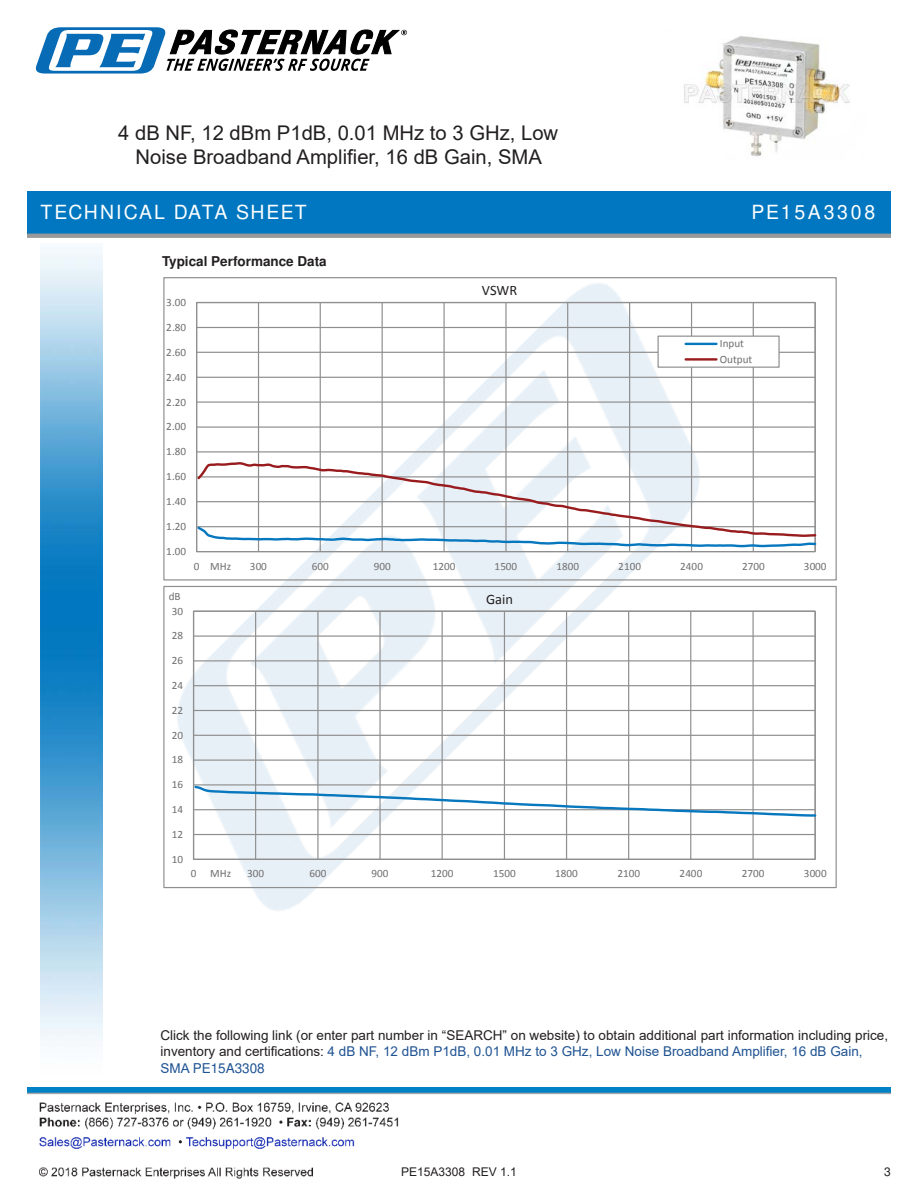
<style>
.page{position:relative;width:918px;height:1188px;background:#fff}
.page>*{position:absolute;margin:0;border:0;box-sizing:border-box;transform-origin:0 0}
.t1{font:20.25px/24.3px "Arial";color:#221f1f;text-align:center}
.t2{font:900 19.5px "Arial";letter-spacing:.055em;color:#fff}
.t3{font:900 19.5px "Arial";letter-spacing:.14em;color:#fff}
.t4{font:14.4px "Calibri";color:#221f1f}
.t5{font:13.5px/16.2px "Arial";color:#221f1f}
.t6{font:700 13.5px "Arial";color:#221f1f}
.t7{font:12px "Arial";color:#221f1f}
.t8{font:11.1px/15.5px "Calibri";letter-spacing:.01em;color:#6f6d6d}
.s1{color:#1f5392}
</style>
<div class="page">
<img style="left:39px;top:1102px;width:360px;height:77px">
<img style="left:40px;top:246px;width:62px;height:795px">
<img style="left:95px;top:246px;width:726px;height:724px">
<img style="left:27px;top:1088px;width:864px;height:7px">
<img style="left:27px;top:191px;width:864px;height:47px">
<svg style="left:35px;top:27px;width:372px;height:47px"></svg>
<hr style="left:197px;top:451px;width:618px;height:1px;background:#908f8f">
<hr style="left:197px;top:426px;width:618px;height:2px;background:#908f8f">
<hr style="left:197px;top:401px;width:618px;height:2px;background:#908f8f">
<hr style="left:197px;top:377px;width:618px;height:1px;background:#908f8f">
<hr style="left:197px;top:352px;width:618px;height:1px;background:#908f8f">
<hr style="left:197px;top:327px;width:618px;height:1px;background:#908f8f">
<hr style="left:258px;top:303px;width:1px;height:249px;background:#908f8f">
<hr style="left:320px;top:303px;width:1px;height:249px;background:#908f8f">
<hr style="left:382px;top:303px;width:1px;height:249px;background:#908f8f">
<hr style="left:443px;top:303px;width:2px;height:249px;background:#908f8f">
<hr style="left:505px;top:303px;width:2px;height:249px;background:#908f8f">
<hr style="left:567px;top:303px;width:1px;height:249px;background:#908f8f">
<hr style="left:629px;top:303px;width:1px;height:249px;background:#908f8f">
<hr style="left:691px;top:303px;width:1px;height:249px;background:#908f8f">
<hr style="left:753px;top:303px;width:1px;height:249px;background:#908f8f">
<hr style="left:196px;top:303px;width:1px;height:249px;background:#908f8f">
<svg style="left:197px;top:538px;width:619px;height:11px"></svg>
<svg style="left:197px;top:461px;width:619px;height:77px"></svg>
<div style="left:205px;top:556px;width:31px;height:19px;background:#fff"></div>
<div style="left:658px;top:336px;width:121px;height:31px;background:#fff"></div>
<div style="left:658px;top:336px;width:122px;height:32px;border:1px solid #908f8f"></div>
<hr style="left:686px;top:343px;width:30px;height:2px;background:#0777be">
<hr style="left:686px;top:358px;width:30px;height:3px;background:#981b1e">
<hr style="left:194px;top:834px;width:621px;height:1px;background:#908f8f">
<hr style="left:194px;top:760px;width:621px;height:1px;background:#908f8f">
<hr style="left:194px;top:735px;width:621px;height:1px;background:#908f8f">
<hr style="left:194px;top:710px;width:621px;height:1px;background:#908f8f">
<hr style="left:194px;top:685px;width:621px;height:1px;background:#908f8f">
<hr style="left:194px;top:660px;width:621px;height:1px;background:#908f8f">
<hr style="left:194px;top:635px;width:621px;height:2px;background:#908f8f">
<hr style="left:255px;top:611px;width:1px;height:248px;background:#908f8f">
<hr style="left:317px;top:611px;width:2px;height:248px;background:#908f8f">
<hr style="left:379px;top:611px;width:2px;height:248px;background:#908f8f">
<hr style="left:442px;top:611px;width:1px;height:248px;background:#908f8f">
<hr style="left:504px;top:611px;width:1px;height:248px;background:#908f8f">
<hr style="left:566px;top:611px;width:1px;height:248px;background:#908f8f">
<hr style="left:628px;top:611px;width:1px;height:248px;background:#908f8f">
<hr style="left:690px;top:611px;width:1px;height:248px;background:#908f8f">
<hr style="left:752px;top:611px;width:2px;height:248px;background:#908f8f">
<div style="left:193px;top:611px;width:623px;height:249px;border:1px solid #908f8f"></div>
<hr style="left:193px;top:611px;width:1px;height:248px;background:#908f8f">
<svg style="left:194px;top:784px;width:622px;height:34px"></svg>
<img style="left:684px;top:36px;width:166px;height:121px">
<h1 class="t1" style="left:118px;top:120px;width:442px">4 dB NF, 12 dBm P1dB, 0.01 MHz to 3 GHz, Low<br>Noise Broadband Ampli昀椀er, 16 dB Gain, SMA</h1>
<h2 class="t2" style="left:40px;top:201px;width:268px">TECHNICAL DATA SHEET</h2>
<p class="t6" style="left:162px;top:256px;width:166px">Typical Performance Data</p>
<p class="t8" style="left:166px;top:295px;width:21px">3.00</p>
<p class="t8" style="left:166px;top:319px;width:21px">2.80</p>
<p class="t8" style="left:166px;top:344px;width:21px">2.60</p>
<p class="t8" style="left:166px;top:369px;width:21px">2.40</p>
<p class="t8" style="left:166px;top:394px;width:21px">2.20</p>
<p class="t8" style="left:166px;top:419px;width:21px">2.00</p>
<p class="t8" style="left:166px;top:444px;width:21px">1.80</p>
<p class="t8" style="left:166px;top:469px;width:21px">1.60</p>
<p class="t8" style="left:166px;top:494px;width:21px">1.40</p>
<p class="t8" style="left:166px;top:519px;width:21px">1.20</p>
<p class="t8" style="left:166px;top:544px;width:21px">1.00</p>
<p class="t4" style="left:482px;top:281px;width:37px">VSWR</p>
<h2 class="t3" style="left:751px;top:201px;width:125px">PE15A3308</h2>
<p class="t8" style="left:720px;top:336px;width:34px">Input<br>Output</p>
<p class="t8" style="left:194px;top:558px;width:39px">0 MHz</p>
<p class="t8" style="left:250px;top:558px;width:18px">300</p>
<p class="t8" style="left:312px;top:558px;width:18px">600</p>
<p class="t8" style="left:374px;top:558px;width:18px">900</p>
<p class="t8" style="left:433px;top:558px;width:24px">1200</p>
<p class="t8" style="left:495px;top:558px;width:24px">1500</p>
<p class="t8" style="left:556px;top:558px;width:24px">1800</p>
<p class="t8" style="left:618px;top:558px;width:24px">2100</p>
<p class="t8" style="left:680px;top:558px;width:24px">2400</p>
<p class="t8" style="left:742px;top:558px;width:24px">2700</p>
<p class="t8" style="left:804px;top:558px;width:24px">3000</p>
<p class="t8" style="left:169px;top:588px;width:13px">dB</p>
<p class="t8" style="left:172px;top:603px;width:13px">30</p>
<p class="t8" style="left:172px;top:628px;width:13px">28</p>
<p class="t8" style="left:172px;top:653px;width:13px">26</p>
<p class="t8" style="left:172px;top:678px;width:13px">24</p>
<p class="t8" style="left:172px;top:702px;width:13px">22</p>
<p class="t8" style="left:172px;top:727px;width:13px">20</p>
<p class="t8" style="left:172px;top:752px;width:13px">18</p>
<p class="t8" style="left:172px;top:777px;width:13px">16</p>
<p class="t8" style="left:172px;top:802px;width:13px">14</p>
<p class="t8" style="left:172px;top:827px;width:13px">12</p>
<p class="t8" style="left:172px;top:851px;width:13px">10</p>
<p class="t4" style="left:486px;top:590px;width:28px">Gain</p>
<p class="t8" style="left:210px;top:866px;width:22px">MHz</p>
<p class="t8" style="left:191px;top:866px;width:7px">0</p>
<p class="t8" style="left:247px;top:866px;width:18px">300</p>
<p class="t8" style="left:309px;top:866px;width:19px">600</p>
<p class="t8" style="left:372px;top:866px;width:18px">900</p>
<p class="t8" style="left:431px;top:866px;width:24px">1200</p>
<p class="t8" style="left:493px;top:866px;width:24px">1500</p>
<p class="t8" style="left:555px;top:866px;width:24px">1800</p>
<p class="t8" style="left:617px;top:866px;width:24px">2100</p>
<p class="t8" style="left:680px;top:866px;width:24px">2400</p>
<p class="t8" style="left:742px;top:866px;width:24px">2700</p>
<p class="t8" style="left:804px;top:866px;width:24px">3000</p>
<p class="t5" style="left:160px;top:1027px;width:729px">Click the following link (or enter part number in “SEARCH” on website) to obtain additional part information including price, inventory and certi昀椀cations: <span class="s1">4 dB NF, 12 dBm P1dB, 0.01 MHz to 3 GHz, Low Noise Broadband Ampli昀椀er, 16 dB Gain,<br>SMA PE15A3308</span></p>
<p class="t7" style="left:401px;top:1163px;width:117px">PE15A3308 REV 1.1</p>
<p class="t7" style="left:884px;top:1167px;width:8px">3</p>
</div>
